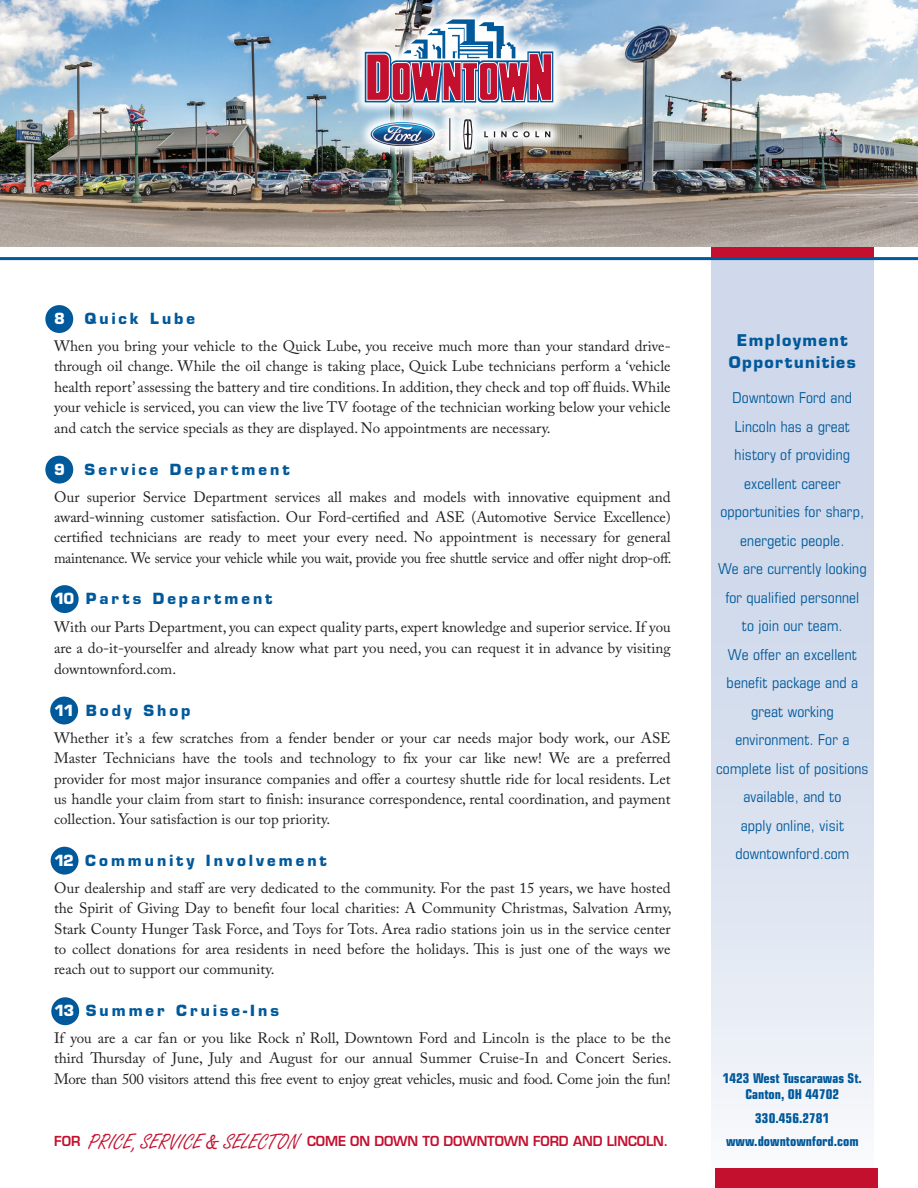
<style>
.page{position:relative;width:918px;height:1188px;background:#fff}
.page>*{position:absolute;margin:0;border:0;box-sizing:border-box;transform-origin:0 0}
.t1{font:700 15.75px "Eurostile";letter-spacing:.09em;color:#00599b}
.t2{font:15px/20.2px "Adobe Caslon Pro";color:#231f20;text-align:justify}
.t3{font:condensed 15px "Eurostile LT Std";letter-spacing:.01em;color:#00599b}
.t4{font:700 15px "Eurostile";letter-spacing:.2em;color:#00599b}
.t5{font:700 15px "Eurostile";color:#fff}
.t6{font:700 condensed 13.5px "Eurostile LT Std";color:#00599b}
.t7{font:600 13.5px "Eurostile";letter-spacing:-.01em;color:#c3102f}
.s1{color:#fff}
.s2{font-family:"Freestyle Script";font-weight:400;font-size:21.75px}
</style>
<div class="page">
<svg style="left:711px;top:260px;width:163px;height:928px;background:#dae1ef"></svg>
<div style="left:711px;top:245px;width:163px;height:14px;background:#c3102f"></div>
<hr style="left:0;top:257px;width:918px;height:3px;background:#00599b">
<div style="left:716px;top:1168px;width:162px;height:20px;background:#c3102f"></div>
<img style="left:0;top:0;width:918px;height:246px">
<div style="left:45px;top:305px;width:28px;height:28px;background:#00599b;border-radius:50%"></div>
<div style="left:51px;top:585px;width:28px;height:28px;background:#00599b;border-radius:50%"></div>
<div style="left:45px;top:456px;width:28px;height:28px;background:#00599b;border-radius:50%"></div>
<div style="left:50px;top:697px;width:28px;height:27px;background:#00599b;border-radius:50%"></div>
<div style="left:51px;top:847px;width:28px;height:28px;background:#00599b;border-radius:50%"></div>
<div style="left:51px;top:997px;width:28px;height:28px;background:#00599b;border-radius:50%"></div>
<img style="left:352px;top:6px;width:214px;height:157px">
<img style="left:369px;top:122px;width:67px;height:25px">
<svg style="left:365px;top:19px;width:188px;height:84px"></svg>
<hr style="left:449px;top:118px;width:1px;height:33px;background:#231f20">
<svg style="left:463px;top:119px;width:11px;height:31px"></svg>
<svg style="left:484px;top:131px;width:66px;height:6px"></svg>
<p class="t5" style="left:54px;top:309px;width:12px">8</p>
<p class="t4" style="left:85px;top:309px;width:112px">Quick Lube</p>
<p class="t2" style="left:54px;top:336px;width:618px">When you bring your vehicle to the Quick Lube, you receive much more than your standard drive&shy;through oil change. While the oil change is taking place, Quick Lube technicians perform a ‘vehicle health report’ assessing the battery and tire conditions. In addition, they check and top off fluids. While your vehicle is serviced, you can view the live TV footage of the technician working below your vehicle and catch the service specials as they are displayed. No appointments are necessary.</p>
<p class="t5" style="left:54px;top:460px;width:12px">9</p>
<p class="t4" style="left:85px;top:460px;width:207px">Service Department</p>
<p class="t2" style="left:54px;top:486px;width:619px">Our superior Service Department services all makes and models with innovative equipment and award-winning customer satisfaction. Our Ford-certified and ASE (Automotive Service Excellence) certified technicians are ready to meet your every need. No appointment is necessary for general maintenance. We service your vehicle while you wait, provide you free shuttle service and offer night drop-off.</p>
<p class="t4" style="left:54px;top:590px;width:220px"><span class="s1">10</span> Parts Department</p>
<p class="t2" style="left:54px;top:616px;width:618px;line-height:21px">With our Parts Department, you can expect quality parts, expert knowledge and superior service. If you are a do-it-yourselfer and already know what part you need, you can request it in advance by visiting downtownford.com.</p>
<p class="t4" style="left:54px;top:701px;width:138px"><span class="s1">11</span> Body Shop</p>
<p class="t2" style="left:54px;top:728px;width:618px">Whether it’s a few scratches from a fender bender or your car needs major body work, our ASE Master Technicians have the tools and technology to fix your car like new! We are a preferred provider for most major insurance companies and offer a courtesy shuttle ride for local residents. Let us handle your claim from start to finish: insurance correspondence, rental coordination, and payment collection. Your satisfaction is our top priority.</p>
<p class="t4" style="left:54px;top:851px;width:274px"><span class="s1">12</span> Community Involvement</p>
<p class="t2" style="left:54px;top:878px;width:619px">Our dealership and staff are very dedicated to the community. For the past 15 years, we have hosted the Spirit of Giving Day to benefit four local charities: A Community Christmas, Salvation Army, Stark County Hunger Task Force, and Toys for Tots. Area radio stations join us in the service center to collect donations for area residents in need before the holidays. This is just one of the ways we reach out to support our community.</p>
<p class="t4" style="left:54px;top:1001px;width:227px"><span class="s1">13</span> Summer Cruise-Ins</p>
<p class="t2" style="left:54px;top:1028px;width:619px">If you are a car fan or you like Rock n’ Roll, Downtown Ford and Lincoln is the place to be the third Thursday of June, July and August for our annual Summer Cruise-In and Concert Series.<br>More than 500 visitors attend this free event to enjoy great vehicles, music and food. Come join the fun!</p>
<p class="t7" style="left:54px;top:1132px;width:616px">FOR <span class="s2">PRICE, SERVICE &amp; SELECTON</span> COME ON DOWN TO DOWNTOWN FORD AND LINCOLN.</p>
<p class="t1" style="left:737px;top:330px;width:113px">Employment</p>
<p class="t1" style="left:729px;top:353px;width:128px">Opportunities</p>
<p class="t3" style="left:733px;top:389px;width:121px">Downtown Ford and</p>
<p class="t3" style="left:735px;top:418px;width:117px">Lincoln has a great</p>
<p class="t3" style="left:735px;top:446px;width:117px">history of providing</p>
<p class="t3" style="left:744px;top:475px;width:98px">excellent career</p>
<p class="t3" style="left:720px;top:503px;width:145px">opportunities for sharp,</p>
<p class="t3" style="left:740px;top:532px;width:106px">energetic people.</p>
<p class="t3" style="left:718px;top:560px;width:150px">We are currently looking</p>
<p class="t3" style="left:725px;top:589px;width:135px">for qualified personnel</p>
<p class="t3" style="left:742px;top:617px;width:102px">to join our team.</p>
<p class="t3" style="left:728px;top:646px;width:130px">We offer an excellent</p>
<p class="t3" style="left:727px;top:674px;width:133px">benefit package and a</p>
<p class="t3" style="left:751px;top:703px;width:84px">great working</p>
<p class="t3" style="left:735px;top:731px;width:115px">environment. For a</p>
<p class="t3" style="left:716px;top:760px;width:154px">complete list of positions</p>
<p class="t3" style="left:743px;top:788px;width:99px">available, and to</p>
<p class="t3" style="left:741px;top:817px;width:105px">apply online, visit</p>
<p class="t3" style="left:735px;top:845px;width:115px">downtownford.com</p>
<p class="t6" style="left:723px;top:1070px;width:141px">1423 West Tuscarawas St.</p>
<p class="t6" style="left:745px;top:1086px;width:95px">Canton, OH 44702</p>
<p class="t6" style="left:755px;top:1110px;width:76px">330.456.2781</p>
<p class="t6" style="left:726px;top:1133px;width:134px">www.downtownford.com</p>
</div>
